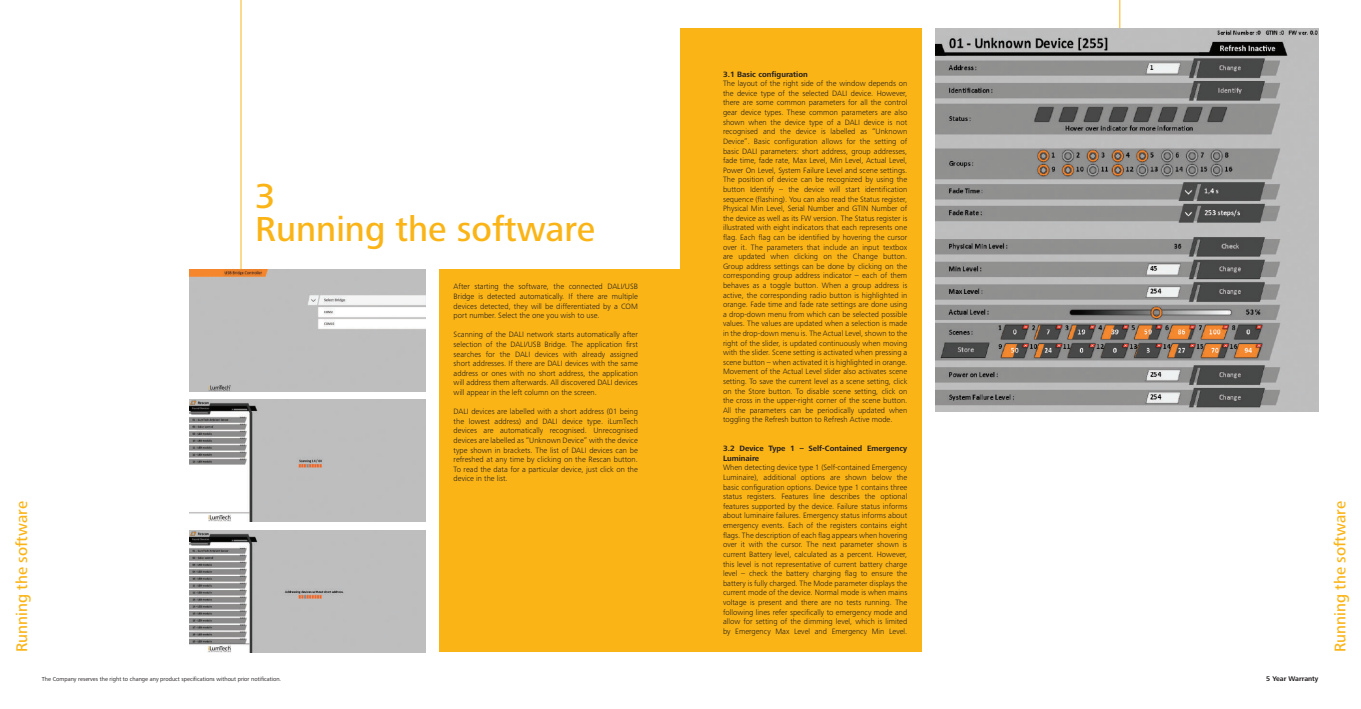
<style>
.page{position:relative;width:1361px;height:709px;background:#fff}
.page>*{position:absolute;margin:0;border:0;box-sizing:border-box;transform-origin:0 0}
.t1{font:500 36px/33px "Frutiger Next Pro";color:#fbb416}
.t2{font:500 16px "Frutiger Next Pro";color:#fbb416}
.t3{font:300 8px/9.6px "Frutiger Next Pro";color:#231f20;text-align:justify}
.t4{font:700 8px/9.6px "Frutiger Next Pro";color:#231f20}
.t5{font:700 7px "Frutiger Next Pro";color:#231f20}
.t6{font:6px "Frutiger Next Pro";color:#231f20}
</style>
<div class="page">
<div style="left:439px;top:269px;width:241px;height:383px;background:#fbb416"></div>
<div style="left:680px;top:28px;width:241px;height:624px;background:#fbb416"></div>
<hr style="left:241px;top:0;width:1px;height:269px;background:#fbb416">
<hr style="left:1119px;top:0;width:1px;height:269px;background:#fbb416">
<img style="left:189px;top:269px;width:237px;height:123px">
<img style="left:189px;top:399px;width:237px;height:122px">
<img style="left:190px;top:530px;width:236px;height:122px">
<img style="left:935px;top:28px;width:383px;height:383px">
<p class="t4" style="left:723px;top:69px;width:86px">3.1 Basic configuration</p>
<p class="t3" style="left:723px;top:79px;width:186px">The layout of the right side of the window depends on the device type of the selected DALI device. However, there are some common parameters for all the control gear device types. These common parameters are also shown when the device type of a DALI device is not recognised and the device is labelled as “Unknown Device”. Basic configuration allows for the setting of basic DALI parameters: short address, group addresses, fade time, fade rate, Max Level, Min Level, Actual Level, Power On Level, System Failure Level and scene settings.<br>The position of device can be recognized by using the button Identify – the device will start identification sequence (flashing). You can also read the Status register, Physical Min Level, Serial Number and GTIN Number of the device as well as its FW version. The Status register is illustrated with eight indicators that each represents one flag. Each flag can be identified by hovering the cursor over it. The parameters that include an input textbox are updated when clicking on the Change button.<br>Group address settings can be done by clicking on the corresponding group address indicator – each of them behaves as a toggle button. When a group address is active, the corresponding radio button is highlighted in orange. Fade time and fade rate settings are done using a drop-down menu from which can be selected possible values. The values are updated when a selection is made in the drop-down menu is. The Actual Level, shown to the right of the slider, is updated continuously when moving with the slider. Scene setting is activated when pressing a scene button – when activated it is highlighted in orange.<br>Movement of the Actual Level slider also activates scene setting. To save the current level as a scene setting, click on the Store button. To disable scene setting, click on the cross in the upper-right corner of the scene button.<br>All the parameters can be periodically updated when toggling the Refresh button to Refresh Active mode.</p>
<p class="t4" style="left:723px;top:444px;width:186px">3.2 Device Type 1 – Self-Contained Emergency<br>Luminaire</p>
<p class="t3" style="left:723px;top:463px;width:186px">When detecting device type 1 (Self-contained Emergency Luminaire), additional options are shown below the basic configuration options. Device type 1 contains three status registers. Features line describes the optional features supported by the device. Failure status informs about luminaire failures. Emergency status informs about emergency events. Each of the registers contains eight flags. The description of each flag appears when hovering over it with the cursor. The next parameter shown is current Battery level, calculated as a percent. However, this level is not representative of current battery charge level – check the battery charging flag to ensure the battery is fully charged. The Mode parameter displays the current mode of the device. Normal mode is when mains voltage is present and there are no tests running. The following lines refer specifically to emergency mode and allow for setting of the dimming level, which is limited by Emergency Max Level and Emergency Min Level.</p>
<h1 class="t1" style="left:255px;top:179px;width:341px">3<br>Running the software</h1>
<p class="t3" style="left:454px;top:282px;width:186px">After starting the software, the connected DALI/USB Bridge is detected automatically. If there are multiple devices detected, they will be differentiated by a COM port number. Select the one you wish to use.</p>
<p class="t3" style="left:454px;top:330px;width:186px">Scanning of the DALI network starts automatically after selection of the DALI/USB Bridge. The application first searches for the DALI devices with already assigned short addresses. If there are DALI devices with the same address or ones with no short address, the application will address them afterwards. All discovered DALI devices will appear in the left column on the screen.</p>
<p class="t3" style="left:454px;top:407px;width:186px">DALI devices are labelled with a short address (01 being the lowest address) and DALI device type. iLumTech devices are automatically recognised. Unrecognised devices are labelled as “Unknown Device” with the device type shown in brackets. The list of DALI devices can be refreshed at any time by clicking on the Rescan button.<br>To read the data for a particular device, just click on the device in the list.</p>
<h2 class="t2" style="left:13px;top:652px;width:153px;rotate:-90deg">Running the software</h2>
<h2 class="t2" style="left:1331px;top:652px;width:153px;rotate:-90deg">Running the software</h2>
<p class="t6" style="left:42px;top:675px;width:241px">The Company reserves the right to change any product specifications without prior notification.</p>
<p class="t5" style="left:1266px;top:674px;width:54px">5 Year Warranty</p>
</div>
